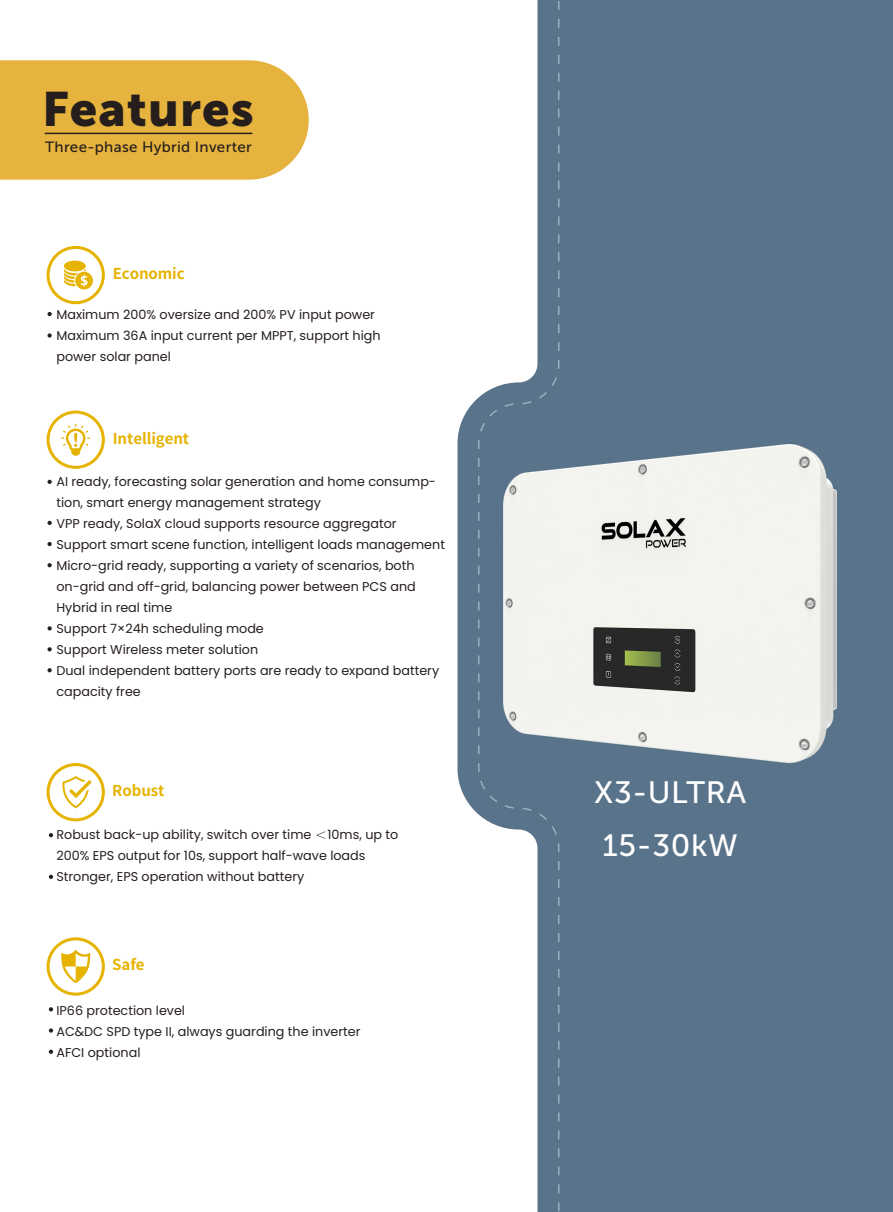
<style>
.page{position:relative;width:893px;height:1212px;background:#fff}
.page>*{position:absolute;margin:0;border:0;box-sizing:border-box;transform-origin:0 0}
.t1{font:48px "Museo Sans 900";letter-spacing:.02em;color:#251e1c}
.t2{font:30.75px/52.8px "Museo Sans 500";letter-spacing:.02em;color:#fff}
.t3{font:700 15px "Source Han Sans CN";letter-spacing:-.005em;color:#e6b300}
.t4{font:14.85px "Museo Sans 500";letter-spacing:.02em;color:#251e1c}
.t5{font:12.75px/21px "Poppins";color:#251e1c}
.s1{font-family:"Adobe Song Std";font-weight:300}
</style>
<div class="page">
<div style="left:457px;top:0;width:436px;height:1212px;background:#59738a"></div>
<svg style="left:478px;top:0;width:81px;height:1212px"></svg>
<svg style="left:47px;top:312px;width:5px;height:4px"></svg>
<svg style="left:47px;top:333px;width:5px;height:5px"></svg>
<svg style="left:49px;top:833px;width:4px;height:4px"></svg>
<svg style="left:49px;top:875px;width:4px;height:4px"></svg>
<svg style="left:47px;top:480px;width:5px;height:4px"></svg>
<svg style="left:47px;top:521px;width:5px;height:4px"></svg>
<svg style="left:47px;top:563px;width:5px;height:4px"></svg>
<svg style="left:47px;top:542px;width:5px;height:4px"></svg>
<svg style="left:47px;top:626px;width:5px;height:4px"></svg>
<svg style="left:47px;top:647px;width:5px;height:4px"></svg>
<svg style="left:47px;top:668px;width:5px;height:4px"></svg>
<svg style="left:49px;top:1007px;width:4px;height:4px"></svg>
<svg style="left:49px;top:1028px;width:4px;height:5px"></svg>
<svg style="left:49px;top:1049px;width:4px;height:5px"></svg>
<img style="left:504px;top:445px;width:333px;height:332px">
<div style="left:0;top:60px;width:309px;height:120px;background:#e6b43e"></div>
<hr style="left:45px;top:133px;width:207px;height:1px;background:#251e1c">
<svg style="left:47px;top:937px;width:58px;height:58px"></svg>
<svg style="left:47px;top:763px;width:58px;height:58px"></svg>
<svg style="left:47px;top:246px;width:58px;height:58px"></svg>
<svg style="left:47px;top:410px;width:58px;height:59px"></svg>
<h1 class="t1" style="left:42px;top:82px;width:213px">Features</h1>
<p class="t4" style="left:45px;top:139px;width:208px">Three-phase Hybrid Inverter</p>
<p class="t3" style="left:113px;top:266px;width:73px">Economic</p>
<p class="t5" style="left:56px;top:304px;width:326px">Maximum 200% oversize and 200% PV input power<br>Maximum 36A input current per MPPT, support high power solar panel</p>
<p class="t3" style="left:113px;top:430px;width:78px">Intelligent</p>
<p class="t5" style="left:56px;top:471px;width:390px">AI ready, forecasting solar generation and home consump&shy;tion, smart energy management strategy<br>VPP ready, SolaX cloud supports resource aggregator Support smart scene function, intelligent loads management Micro-grid ready, supporting a variety of scenarios, both on-grid and off-grid, balancing power between PCS and Hybrid in real time<br>Support 7×24h scheduling mode<br>Support Wireless meter solution<br>Dual independent battery ports are ready to expand battery capacity free</p>
<p class="t3" style="left:112px;top:783px;width:54px">Robust</p>
<p class="t5" style="left:56px;top:824px;width:343px">Robust back-up ability, switch over time <span class="s1">＜</span>10ms, up to<br>200% EPS output for 10s, support half-wave loads<br>Stronger, EPS operation without battery</p>
<p class="t3" style="left:112px;top:957px;width:34px">Safe</p>
<p class="t5" style="left:56px;top:999px;width:306px">IP66 protection level<br>AC&amp;DC SPD type II, always guarding the inverter<br>AFCI optional</p>
<h2 class="t2" style="left:594px;top:766px;width:154px">X3-ULTRA<br>15-30kW</h2>
</div>
